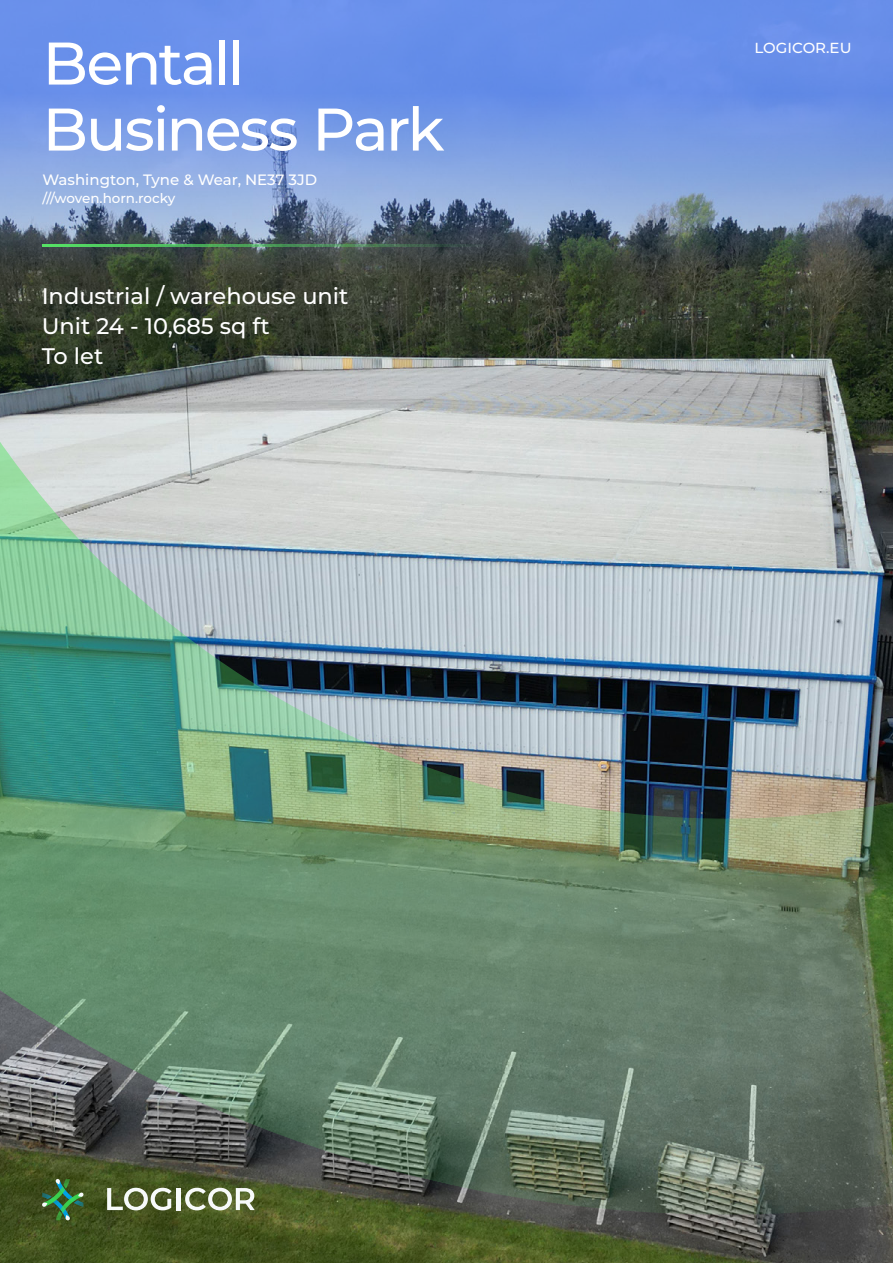
<style>
.page{position:relative;width:893px;height:1263px;background:#fff}
.page>*{position:absolute;margin:0;border:0;box-sizing:border-box;transform-origin:0 0}
.t1{font:500 60px/66px "Montserrat";letter-spacing:-.04em;color:#fff}
.t2{font:500 22.5px/30px "Montserrat";color:#fff}
.t3{font:500 15px "Montserrat";color:#fff}
.t4{font:500 14.55px "Montserrat";color:#fff}
.t5{font:500 13.5px "Montserrat";letter-spacing:-.005em;color:#fff}
</style>
<div class="page">
<img style="left:0;top:329px;width:893px;height:70px">
<img style="left:0;top:399px;width:893px;height:864px">
<svg style="left:42px;top:1179px;width:41px;height:41px;background:#3e6e3d"></svg>
<svg style="left:107px;top:1188px;width:65px;height:22px"></svg>
<hr style="left:177px;top:1188px;width:4px;height:22px;background:#f7fafa">
<svg style="left:185px;top:1188px;width:70px;height:22px"></svg>
<svg style="left:0;top:0;width:893px;height:329px;background:#637eae"></svg>
<hr style="left:43px;top:244px;width:462px;height:3px;background:#56e366">
<h1 class="t1" style="left:43px;top:28px;width:403px">Bentall<br>Business Park</h1>
<p class="t3" style="left:43px;top:169px;width:276px">Washington, Tyne &amp; Wear, NE37 3JD</p>
<p class="t5" style="left:43px;top:189px;width:134px">///woven.horn.rocky</p>
<p class="t2" style="left:42px;top:280px;width:308px">Industrial / warehouse unit<br>Unit 24 - 10,685 sq ft<br>To let</p>
<p class="t4" style="left:754px;top:37px;width:98px">LOGICOR.EU</p>
</div>
